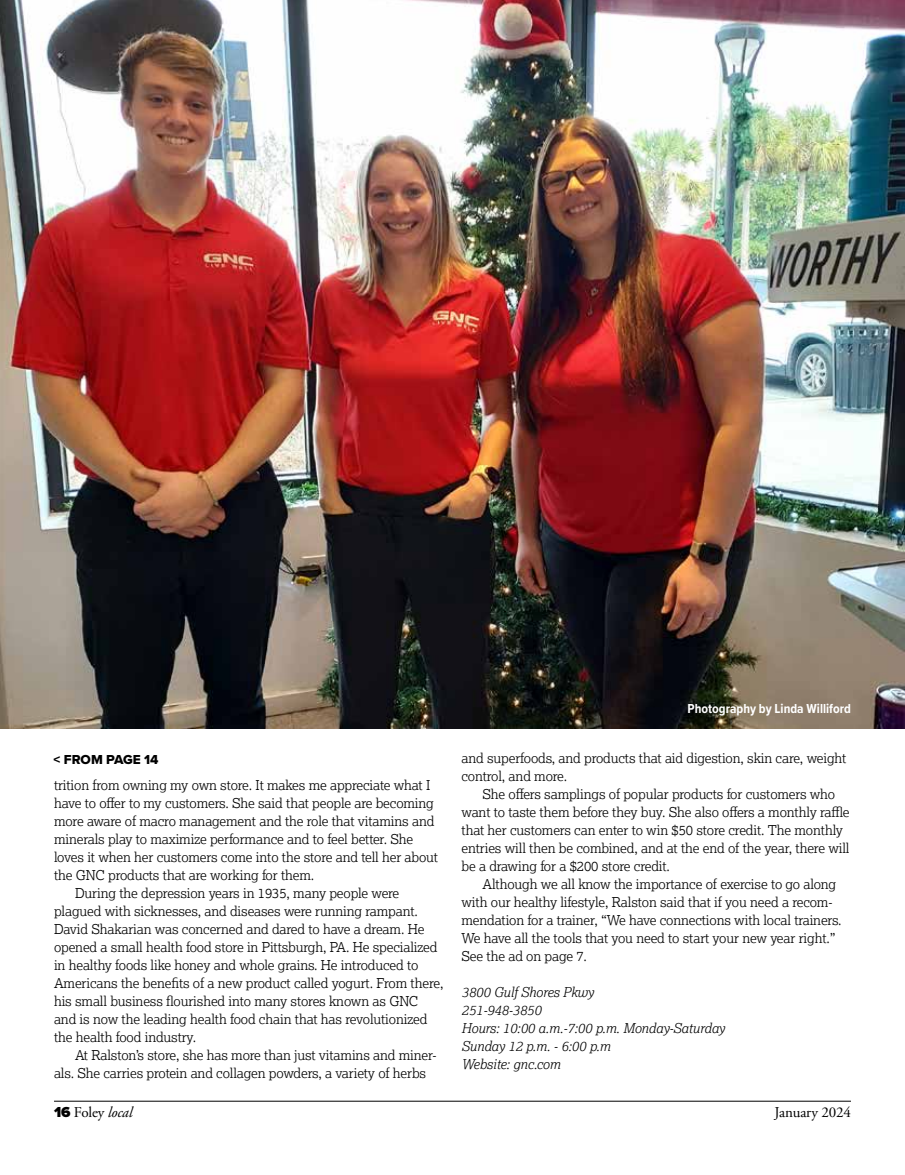
<style>
.page{position:relative;width:905px;height:1175px;background:#fff}
.page>*{position:absolute;margin:0;border:0;box-sizing:border-box;transform-origin:0 0}
.t1{font:15px "Adobe Garamond Pro";letter-spacing:-.01em;color:#000}
.t2{font:300 13.5px/18px "Lexia";letter-spacing:-.01em;color:#000}
.t3{font:italic 300 13.5px/18px "Lexia";letter-spacing:-.01em;color:#000}
.t4{font:700 13.5px "Proxima Nova Cond";color:#fff}
.t5{font:13.5px "Proxima Nova Extrabld";color:#000}
.s1{font-family:"Proxima Nova";font-weight:900}
.s2{font-style:italic}
</style>
<div class="page">
<hr style="left:54px;top:1100px;width:796px;height:1px;background:#000">
<img style="left:0;top:0;width:904px;height:729px">
<p class="t5" style="left:54px;top:749px;width:106px">&lt; FROM PAGE 14</p>
<p class="t2" style="left:54px;top:775px;width:378px">trition from owning my own store. It makes me appreciate what I</p>
<p class="t2" style="left:54px;top:793px;width:381px">have to offer to my customers. She said that people are becoming</p>
<p class="t2" style="left:54px;top:811px;width:382px">more aware of macro management and the role that vitamins and</p>
<p class="t2" style="left:54px;top:829px;width:361px">minerals play to maximize performance and to feel better. She</p>
<p class="t2" style="left:54px;top:847px;width:385px">loves it when her customers come into the store and tell her about</p>
<p class="t2" style="left:54px;top:865px;width:262px">the GNC products that are working for them.</p>
<p class="t2" style="left:75px;top:883px;width:326px">During the depression years in 1935, many people were</p>
<p class="t2" style="left:54px;top:901px;width:365px">plagued with sicknesses, and diseases were running rampant.</p>
<p class="t2" style="left:54px;top:919px;width:372px">David Shakarian was concerned and dared to have a dream. He</p>
<p class="t2" style="left:54px;top:937px;width:385px">opened a small health food store in Pittsburgh, PA. He specialized</p>
<p class="t2" style="left:54px;top:955px;width:366px">in healthy foods like honey and whole grains. He introduced to</p>
<p class="t2" style="left:54px;top:973px;width:391px">Americans the benefits of a new product called yogurt. From there,</p>
<p class="t2" style="left:54px;top:991px;width:366px">his small business flourished into many stores known as GNC</p>
<p class="t2" style="left:54px;top:1009px;width:375px">and is now the leading health food chain that has revolutionized</p>
<p class="t2" style="left:54px;top:1027px;width:144px">the health food industry.</p>
<p class="t2" style="left:75px;top:1045px;width:363px">At Ralston’s store, she has more than just vitamins and miner-</p>
<p class="t2" style="left:54px;top:1063px;width:373px">als. She carries protein and collagen powders, a variety of herbs</p>
<p class="t4" style="left:687px;top:699px;width:165px">Photography by Linda Williford</p>
<p class="t2" style="left:461px;top:749px;width:386px">and superfoods, and products that aid digestion, skin care, weight control, and more.</p>
<p class="t2" style="left:461px;top:785px;width:389px;text-indent:21px">She offers samplings of popular products for customers who want to taste them before they buy. She also offers a monthly raffle that her customers can enter to win $50 store credit. The monthly entries will then be combined, and at the end of the year, there will be a drawing for a $200 store credit.</p>
<p class="t2" style="left:461px;top:874px;width:381px;text-indent:21px">Although we all know the importance of exercise to go along with our healthy lifestyle, Ralston said that if you need a recom&shy;mendation for a trainer, “We have connections with local trainers.<br>We have all the tools that you need to start your new year right.” See the ad on page 7.</p>
<p class="t3" style="left:461px;top:982px;width:265px">3800 Gulf Shores Pkwy<br>251-948-3850<br>Hours: 10:00 a.m.-7:00 p.m. Monday-Saturday<br>Sunday 12 p.m. - 6:00 p.m<br>Website: gnc.com</p>
<p class="t1" style="left:54px;top:1102px;width:80px"><span class="s1">16</span> Foley <span class="s2">local</span></p>
<p class="t1" style="left:774px;top:1102px;width:78px">January 2024</p>
</div>
